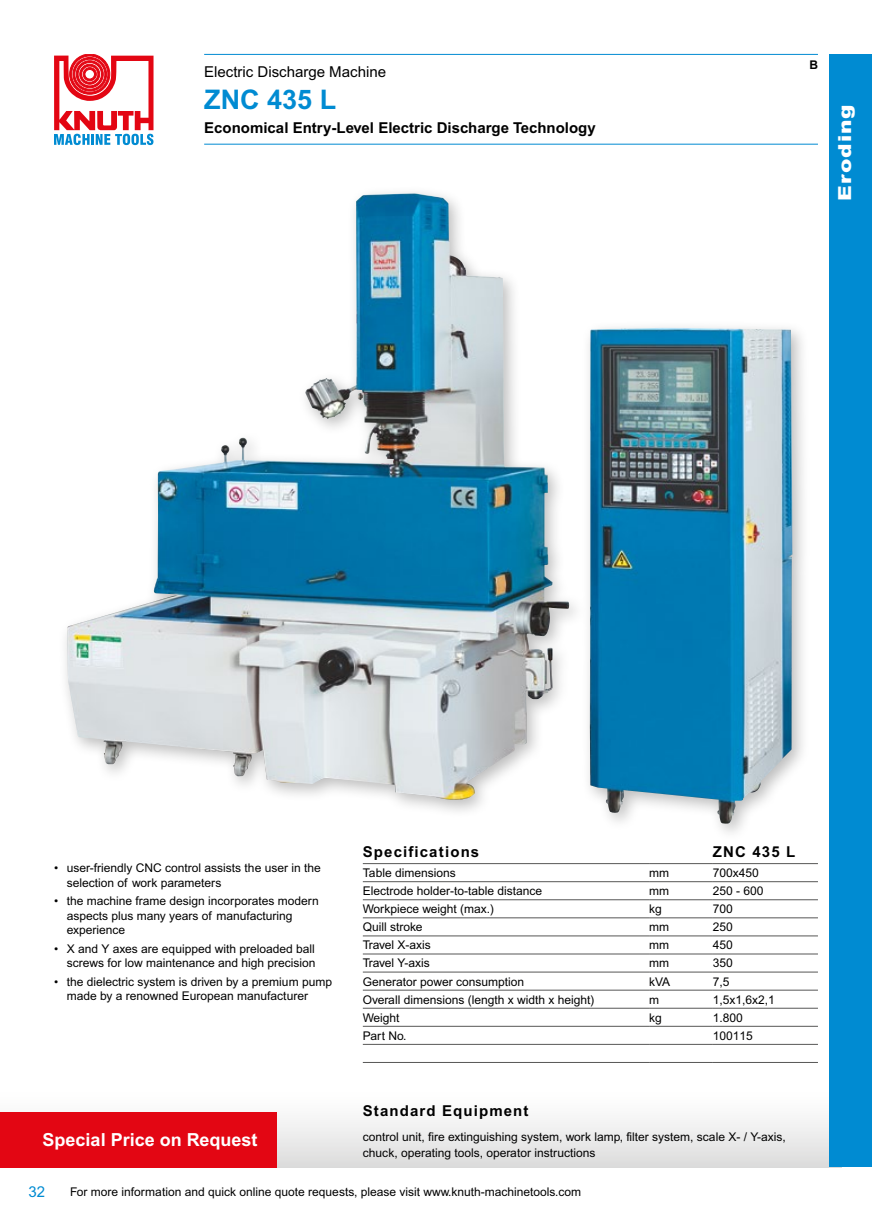
<style>
.page{position:relative;width:872px;height:1221px;background:#fff}
.page>*{position:absolute;margin:0;border:0;box-sizing:border-box;transform-origin:0 0}
.t1{font:700 27px "Arial MT Pro";color:#008bd2}
.t2{font:900 24px "Arial MT Pro";color:#fff}
.t3{font:700 18px "Arial MT Pro";color:#fff}
.t4{font:900 18px "Arial MT Pro";letter-spacing:.05em;color:#fff;scale:1.2 1}
.t5{font:700 15px "Arial MT Pro";color:#000}
.t6{font:700 15px "Arial MT Pro";letter-spacing:.075em;color:#000}
.t7{font:15px "Arial MT Pro";color:#000}
.t8{font:15px "Arial MT Pro";color:#008bd2}
.t9{font:12px/14.4px "Arial MT Pro";color:#000}
.t10{font:700 12px "Arial MT Pro";color:#000}
</style>
<div class="page">
<div style="left:0;top:1088px;width:841px;height:79px;background:linear-gradient(to bottom,#fff,#dddcdc)"></div>
<div style="left:0;top:1111px;width:276px;height:56px;background:#e30613"></div>
<svg style="left:54px;top:54px;width:99px;height:91px"></svg>
<hr style="left:204px;top:54px;width:614px;height:1px;background:#008bd2">
<hr style="left:204px;top:144px;width:614px;height:1px;background:#008bd2">
<div style="left:58px;top:185px;width:752px;height:657px;background:#000;opacity:.26"></div>
<img style="left:244px;top:195px;width:150px;height:269px">
<div style="left:829px;top:54px;width:43px;height:1112px;background:#008bd2"></div>
<hr style="left:363px;top:863px;width:286px;height:1px;background:#575756">
<hr style="left:649px;top:863px;width:64px;height:1px;background:#575756">
<hr style="left:713px;top:863px;width:105px;height:1px;background:#575756">
<hr style="left:363px;top:881px;width:286px;height:1px;background:#575756">
<hr style="left:649px;top:881px;width:64px;height:1px;background:#575756">
<hr style="left:713px;top:881px;width:105px;height:1px;background:#575756">
<hr style="left:363px;top:899px;width:286px;height:1px;background:#575756">
<hr style="left:649px;top:899px;width:64px;height:1px;background:#575756">
<hr style="left:713px;top:899px;width:105px;height:1px;background:#575756">
<hr style="left:363px;top:917px;width:286px;height:1px;background:#575756">
<hr style="left:649px;top:917px;width:64px;height:1px;background:#575756">
<hr style="left:713px;top:917px;width:105px;height:1px;background:#575756">
<hr style="left:363px;top:935px;width:286px;height:1px;background:#575756">
<hr style="left:649px;top:935px;width:64px;height:1px;background:#575756">
<hr style="left:713px;top:935px;width:105px;height:1px;background:#575756">
<hr style="left:363px;top:953px;width:286px;height:1px;background:#575756">
<hr style="left:649px;top:953px;width:64px;height:1px;background:#575756">
<hr style="left:713px;top:953px;width:105px;height:1px;background:#575756">
<hr style="left:363px;top:971px;width:286px;height:1px;background:#575756">
<hr style="left:649px;top:971px;width:64px;height:1px;background:#575756">
<hr style="left:713px;top:971px;width:105px;height:1px;background:#575756">
<hr style="left:363px;top:989px;width:286px;height:1px;background:#575756">
<hr style="left:649px;top:989px;width:64px;height:1px;background:#575756">
<hr style="left:713px;top:989px;width:105px;height:1px;background:#575756">
<hr style="left:363px;top:1007px;width:286px;height:1px;background:#575756">
<hr style="left:649px;top:1007px;width:64px;height:1px;background:#575756">
<hr style="left:713px;top:1007px;width:105px;height:1px;background:#575756">
<hr style="left:363px;top:1025px;width:286px;height:1px;background:#575756">
<hr style="left:649px;top:1025px;width:64px;height:1px;background:#575756">
<hr style="left:713px;top:1025px;width:105px;height:1px;background:#575756">
<hr style="left:363px;top:1043px;width:286px;height:1px;background:#575756">
<hr style="left:649px;top:1043px;width:64px;height:1px;background:#575756">
<hr style="left:713px;top:1043px;width:105px;height:1px;background:#575756">
<hr style="left:363px;top:1061px;width:286px;height:1px;background:#575756">
<hr style="left:649px;top:1061px;width:64px;height:1px;background:#575756">
<hr style="left:713px;top:1061px;width:105px;height:1px;background:#575756">
<p class="t7" style="left:204px;top:63px;width:183px">Electric Discharge Machine</p>
<h1 class="t1" style="left:204px;top:84px;width:134px">ZNC 435 L</h1>
<p class="t5" style="left:204px;top:118px;width:393px">Economical Entry-Level Electric Discharge Technology</p>
<p class="t10" style="left:809px;top:58px;width:10px">B</p>
<h2 class="t2" style="left:832px;top:308px;width:228px;rotate:-90deg">CNC Bearbeitung</h2>
<h3 class="t4" style="left:833px;top:201px;width:82px;rotate:-90deg">Eroding</h3>
<p class="t9" style="left:67px;top:861px;width:255px;text-indent:-13px">• user-friendly CNC control assists the user in the selection of work parameters</p>
<p class="t9" style="left:67px;top:894px;width:254px;text-indent:-13px">• the machine frame design incorporates modern aspects plus many years of manufacturing experience</p>
<p class="t9" style="left:54px;top:942px;width:263px;text-align:right">• X and Y axes are equipped with preloaded ball screws for low maintenance and high precision</p>
<p class="t9" style="left:67px;top:975px;width:267px;text-indent:-13px">• the dielectric system is driven by a premium pump made by a renowned European manufacturer</p>
<p class="t6" style="left:363px;top:842px;width:118px">Specifications</p>
<p class="t5" style="left:713px;top:842px;width:84px">ZNC 435 L</p>
<p class="t9" style="left:363px;top:866px;width:94px">Table dimensions</p>
<p class="t9" style="left:649px;top:866px;width:21px">mm</p>
<p class="t9" style="left:713px;top:866px;width:48px">700x450</p>
<p class="t9" style="left:363px;top:884px;width:181px">Electrode holder-to-table distance</p>
<p class="t9" style="left:649px;top:884px;width:21px">mm</p>
<p class="t9" style="left:713px;top:884px;width:52px">250 - 600</p>
<p class="t9" style="left:363px;top:902px;width:133px">Workpiece weight (max.)</p>
<p class="t9" style="left:649px;top:902px;width:14px">kg</p>
<p class="t9" style="left:713px;top:902px;width:22px">700</p>
<p class="t9" style="left:363px;top:920px;width:61px">Quill stroke</p>
<p class="t9" style="left:649px;top:920px;width:21px">mm</p>
<p class="t9" style="left:713px;top:920px;width:22px">250</p>
<p class="t9" style="left:363px;top:938px;width:70px">Travel X-axis</p>
<p class="t9" style="left:649px;top:938px;width:21px">mm</p>
<p class="t9" style="left:713px;top:938px;width:22px">450</p>
<p class="t9" style="left:363px;top:956px;width:68px">Travel Y-axis</p>
<p class="t9" style="left:649px;top:956px;width:21px">mm</p>
<p class="t9" style="left:713px;top:956px;width:22px">350</p>
<p class="t9" style="left:363px;top:974px;width:163px">Generator power consumption</p>
<p class="t9" style="left:649px;top:974px;width:23px">kVA</p>
<p class="t9" style="left:713px;top:974px;width:18px">7,5</p>
<p class="t9" style="left:363px;top:992px;width:233px">Overall dimensions (length x width x height)</p>
<p class="t9" style="left:649px;top:992px;width:11px">m</p>
<p class="t9" style="left:713px;top:992px;width:64px">1,5x1,6x2,1</p>
<p class="t9" style="left:363px;top:1010px;width:38px">Weight</p>
<p class="t9" style="left:649px;top:1010px;width:14px">kg</p>
<p class="t9" style="left:713px;top:1010px;width:32px">1.800</p>
<p class="t9" style="left:363px;top:1028px;width:45px">Part No.</p>
<p class="t9" style="left:713px;top:1028px;width:42px">100115</p>
<p class="t6" style="left:363px;top:1101px;width:167px">Standard Equipment</p>
<p class="t9" style="left:363px;top:1128px;width:424px;line-height:16.5px">control unit, fire extinguishing system, work lamp, filter system, scale X- / Y-axis, chuck, operating tools, operator instructions</p>
<h3 class="t3" style="left:43px;top:1129px;width:216px">Special Price on Request</h3>
<p class="t9" style="left:70px;top:1184px;width:512px">For more information and quick online quote requests, please visit www.knuth-machinetools.com</p>
<p class="t8" style="left:28px;top:1182px;width:18px">32</p>
</div>
